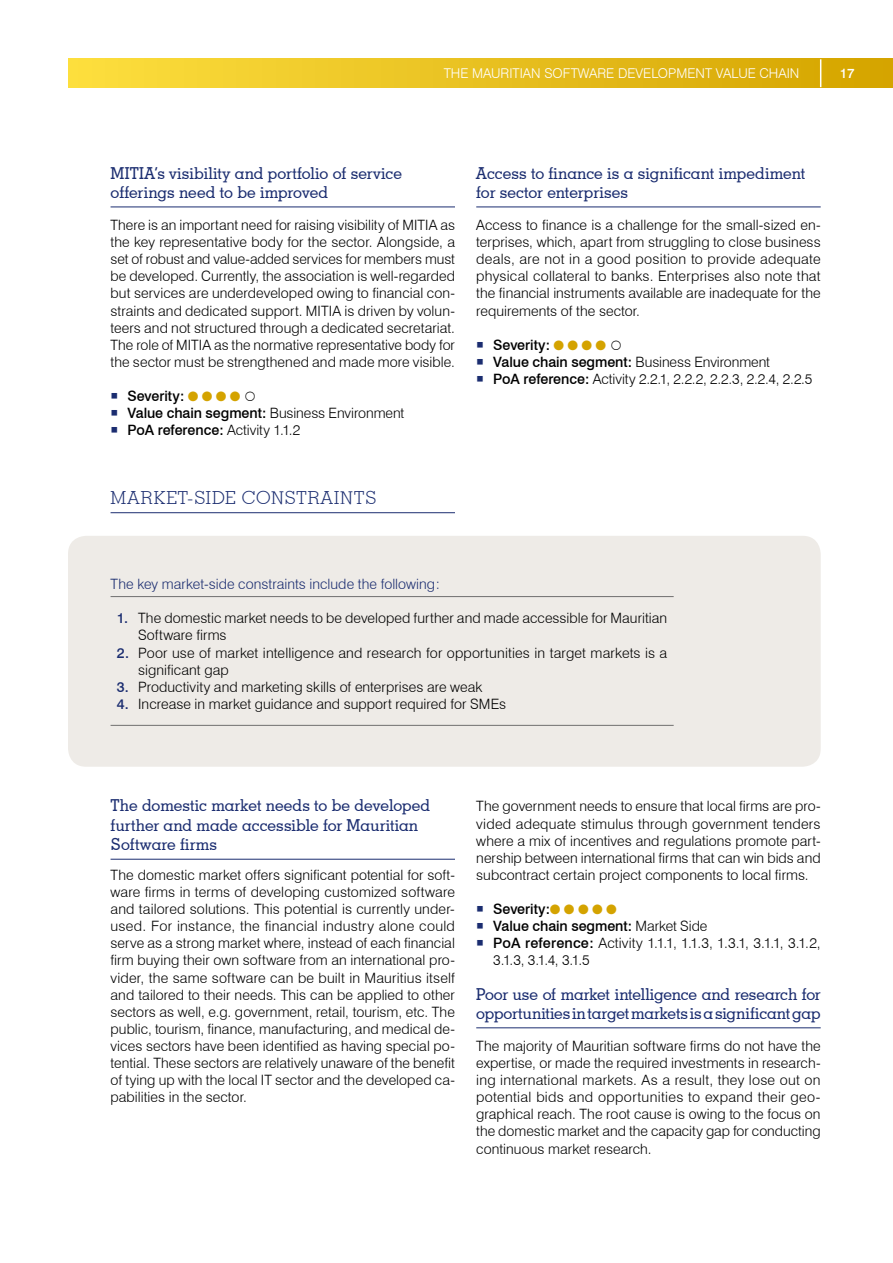
<style>
.page{position:relative;width:893px;height:1263px;background:#fff}
.page>*{position:absolute;margin:0;border:0;box-sizing:border-box;transform-origin:0 0}
.Title_2{font:300 18px "Geometric Slab 703 BT";letter-spacing:.055em;color:#1b2d70}
.Title_4{font:500 16.5px/19.5px "Geometric Slab 703 BT";color:#1b2d70;scale:.96 1}
.Body_text{font:300 14.25px/17.1px "Swiss 721 BT";letter-spacing:.005em;color:#000;text-align:justify}
.t1{font:500 14.25px "Swiss 721 BT";letter-spacing:-.005em;color:#000}
.Body_text-2{font:300 14.25px "Swiss 721 BT";color:#1b2d70}
.t2{font:300 13.5px "Swiss 721 BT";color:#fff}
.t3{font:500 13.5px "Swiss 721 BT";color:#fff}
.s1{color:#d4a300}
.s2{font-weight:500}
.s3{font-weight:300}
.s4{font-weight:500;color:#1b2d70}
</style>
<div class="page">
<div style="left:68px;top:536px;width:753px;height:231px;background:#eeebe7;border-radius:18px"></div>
<div style="left:68px;top:58px;width:825px;height:29px;background:linear-gradient(to right,#fddf3f,#d4a300)"></div>
<svg style="left:820px;top:59px;width:1px;height:28px"></svg>
<hr style="left:111px;top:207px;width:344px;height:1px;background:#1b2d70">
<hr style="left:476px;top:207px;width:345px;height:1px;background:#1b2d70">
<hr style="left:111px;top:512px;width:344px;height:1px;background:#1b2d70">
<hr style="left:111px;top:596px;width:563px;height:1px;background:#706f6f">
<hr style="left:111px;top:725px;width:563px;height:1px;background:#706f6f">
<hr style="left:111px;top:859px;width:344px;height:1px;background:#1b2d70">
<hr style="left:476px;top:1027px;width:345px;height:1px;background:#1b2d70">
<p class="t2" style="left:444px;top:65px;width:357px">THE MAURITIAN SOFTWARE DEVELOPMENT VALUE CHAIN</p>
<p class="t3" style="left:840px;top:65px;width:17px">17</p>
<p class="Title_4" style="left:111px;top:163px;width:305px">MITIA’s visibility and portfolio of service offerings need to be improved</p>
<p class="Body_text" style="left:111px;top:216px;width:346px">There is an important need for raising visibility of MITIA as the key representative body for the sector. Alongside, a set of robust and value-added services for members must be developed. Currently, the association is well-regarded but services are underdeveloped owing to financial con&shy;straints and dedicated support. MITIA is driven by volun&shy;teers and not structured through a dedicated secretariat.<br>The role of MITIA as the normative representative body for the sector must be strengthened and made more visible.</p>
<p class="t1" style="left:128px;top:387px;width:131px">Severity: <span class="s1">●</span> <span class="s1">●</span> <span class="s1">●</span> <span class="s1">●</span> ○</p>
<p class="Body_text" style="left:128px;top:404px;width:278px"><span class="s2">Value chain segment:</span> Business Environment</p>
<p class="t1" style="left:128px;top:421px;width:174px">PoA reference: <span class="s3">Activity 1.1.2</span></p>
<p class="Title_2" style="left:111px;top:487px;width:268px">MARKET-SIDE CONSTRAINTS</p>
<p class="Title_4" style="left:476px;top:163px;width:344px">Access to finance is a significant impediment for sector enterprises</p>
<p class="Body_text" style="left:476px;top:216px;width:346px">Access to finance is a challenge for the small-sized en&shy;terprises, which, apart from struggling to close business deals, are not in a good position to provide adequate physical collateral to banks. Enterprises also note that the financial instruments available are inadequate for the requirements of the sector.</p>
<p class="t1" style="left:493px;top:336px;width:131px">Severity: <span class="s1">●</span> <span class="s1">●</span> <span class="s1">●</span> <span class="s1">●</span> ○</p>
<p class="Body_text" style="left:493px;top:353px;width:278px"><span class="s2">Value chain segment:</span> Business Environment</p>
<p class="Body_text" style="left:493px;top:370px;width:321px"><span class="s2">PoA reference:</span> Activity 2.2.1, 2.2.2, 2.2.3, 2.2.4, 2.2.5</p>
<p class="Body_text-2" style="left:111px;top:575px;width:331px">The key market-side constraints include the following:</p>
<p class="Body_text" style="left:138px;top:610px;width:531px;text-indent:-21px"><span class="s4">1.</span> The domestic market needs to be developed further and made accessible for Mauritian<br>Software firms</p>
<p class="Body_text" style="left:138px;top:644px;width:531px;text-indent:-21px"><span class="s4">2.</span> Poor use of market intelligence and research for opportunities in target markets is a significant gap</p>
<p class="Body_text" style="left:117px;top:678px;width:367px"><span class="s4">3.</span> Productivity and marketing skills of enterprises are weak</p>
<p class="Body_text" style="left:117px;top:695px;width:391px"><span class="s4">4.</span> Increase in market guidance and support required for SMEs</p>
<p class="Title_4" style="left:111px;top:796px;width:334px">The domestic market needs to be developed further and made accessible for Mauritian<br>Software firms</p>
<p class="Body_text" style="left:111px;top:866px;width:346px">The domestic market offers significant potential for soft&shy;ware firms in terms of developing customized software and tailored solutions. This potential is currently under&shy;used. For instance, the financial industry alone could serve as a strong market where, instead of each financial firm buying their own software from an international pro&shy;vider, the same software can be built in Mauritius itself and tailored to their needs. This can be applied to other sectors as well, e.g. government, retail, tourism, etc. The public, tourism, finance, manufacturing, and medical de&shy;vices sectors have been identified as having special po&shy;tential. These sectors are relatively unaware of the benefit of tying up with the local IT sector and the developed ca&shy;pabilities in the sector.</p>
<p class="Body_text" style="left:476px;top:798px;width:346px">The government needs to ensure that local firms are pro&shy;vided adequate stimulus through government tenders where a mix of incentives and regulations promote part&shy;nership between international firms that can win bids and subcontract certain project components to local firms.</p>
<p class="t1" style="left:493px;top:900px;width:125px">Severity:<span class="s1">●</span> <span class="s1">●</span> <span class="s1">●</span> <span class="s1">●</span> <span class="s1">●</span></p>
<p class="t1" style="left:493px;top:917px;width:216px">Value chain segment: <span class="s3">Market Side</span></p>
<p class="Body_text" style="left:493px;top:934px;width:329px"><span class="s2">PoA reference:</span> Activity 1.1.1, 1.1.3, 1.3.1, 3.1.1, 3.1.2,<br>3.1.3, 3.1.4, 3.1.5</p>
<p class="Title_4" style="left:476px;top:984px;width:360px">Poor use of market intelligence and research for opportunities in target markets is a significant gap</p>
<p class="Body_text" style="left:476px;top:1037px;width:346px">The majority of Mauritian software firms do not have the expertise, or made the required investments in research&shy;ing international markets. As a result, they lose out on potential bids and opportunities to expand their geo&shy;graphical reach. The root cause is owing to the focus on the domestic market and the capacity gap for conducting continuous market research.</p>
</div>
